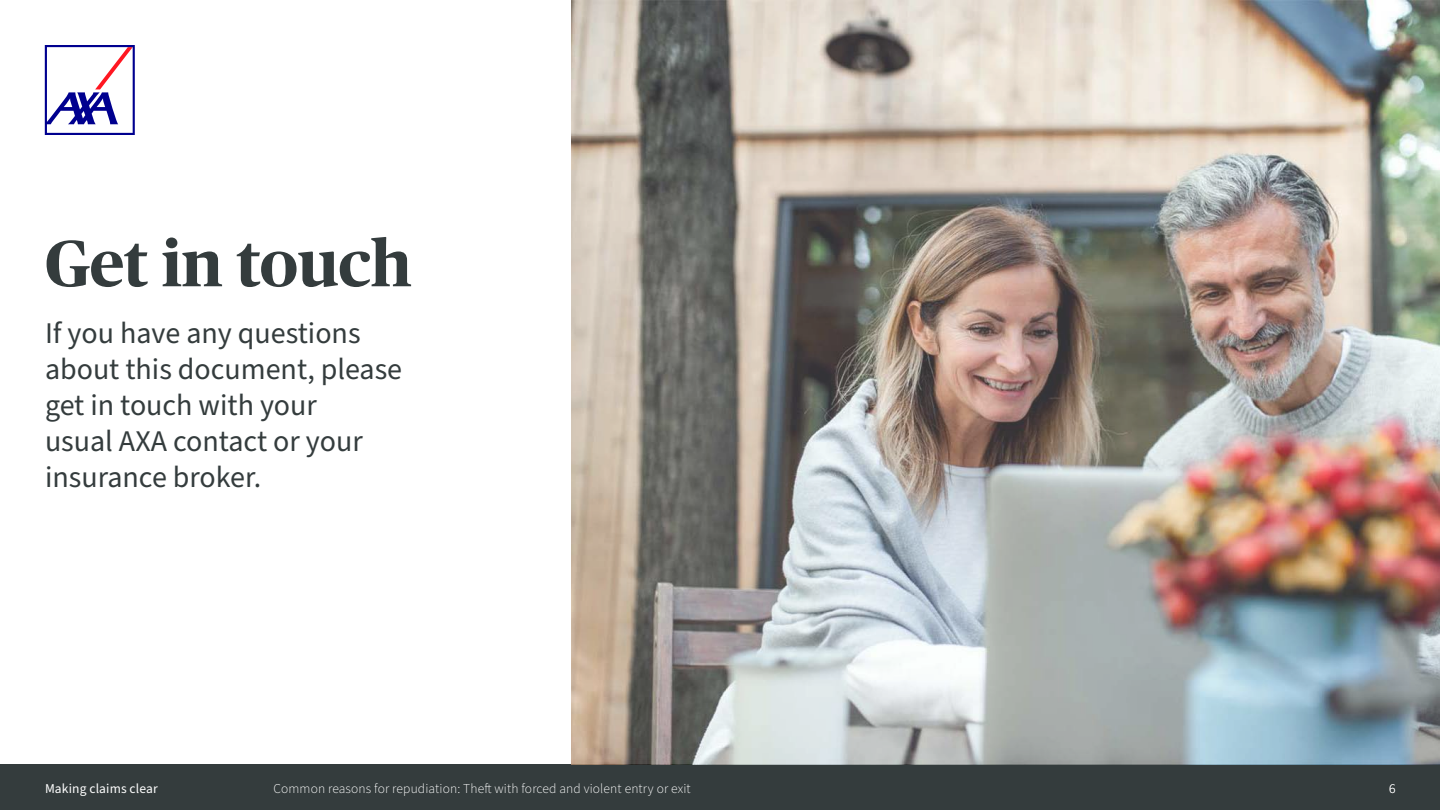
<style>
.page{position:relative;width:1440px;height:810px;background:#fff}
.page>*{position:absolute;margin:0;border:0;box-sizing:border-box;transform-origin:0 0}
.t1{font:700 65.25px "Publico Headline";color:#343c3d}
.t2{font:30px/36px "Source Sans Pro";color:#343c3d}
.t3{font:300 13.5px "Source Sans Pro";letter-spacing:.01em;color:#fff}
.t4{font:13.5px "Source Sans Pro";letter-spacing:.01em;color:#fff}
</style>
<div class="page">
<div style="left:0;top:765px;width:1440px;height:45px;background:#343c3d"></div>
<img style="left:572px;top:0;width:868px;height:765px">
<svg style="left:45px;top:45px;width:90px;height:90px"></svg>
<h1 class="t1" style="left:45px;top:217px;width:368px">Get in touch</h1>
<p class="t2" style="left:45px;top:316px;width:359px">If you have any questions about this document, please get in touch with your<br>usual AXA contact or your insurance broker.</p>
<p class="t4" style="left:45px;top:779px;width:114px">Making claims clear</p>
<p class="t3" style="left:273px;top:779px;width:419px">Common reasons for repudiation: Theft with forced and violent entry or exit</p>
<p class="t3" style="left:1389px;top:779px;width:8px">6</p>
</div>
